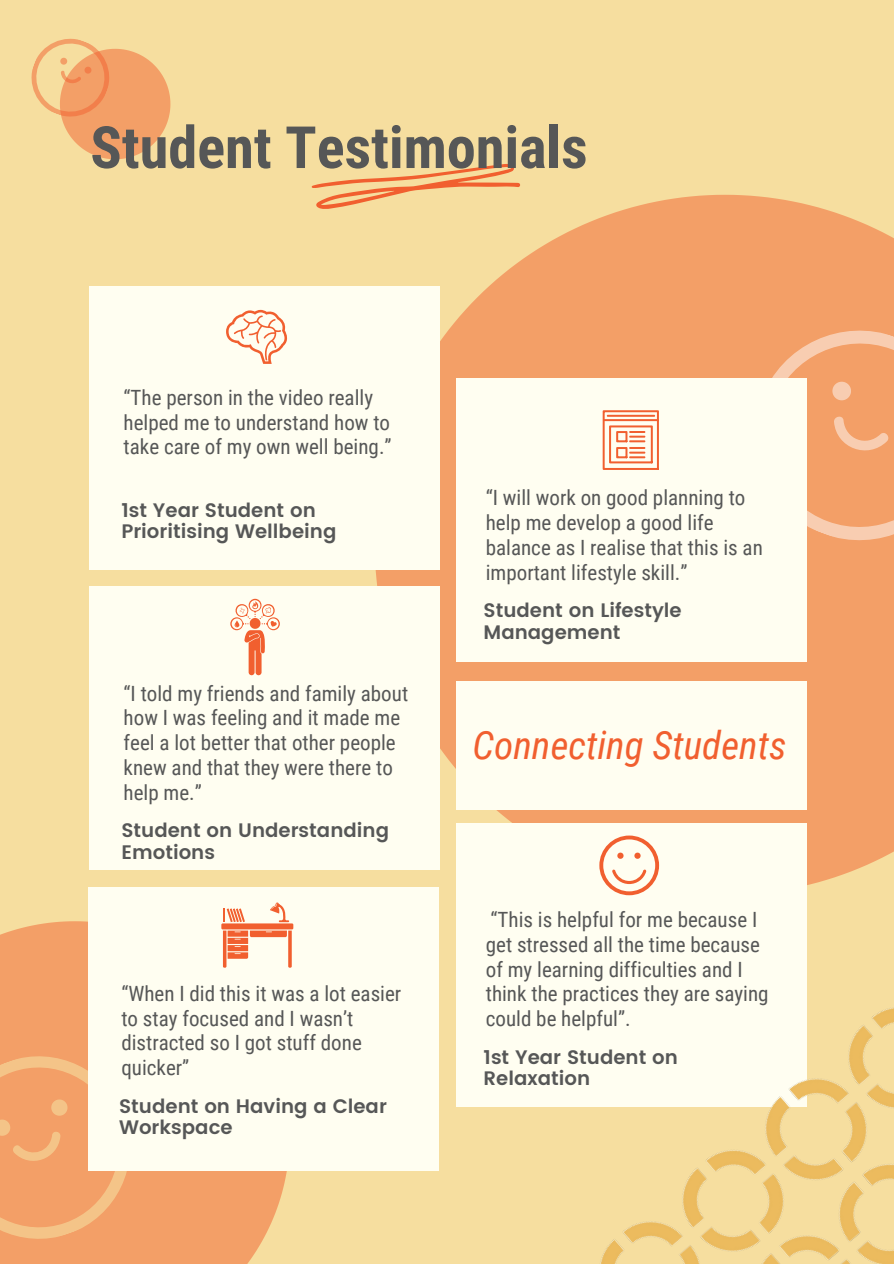
<style>
.page{position:relative;width:894px;height:1264px;background:#fff}
.page>*{position:absolute;margin:0;border:0;box-sizing:border-box;transform-origin:0 0}
.t1{font:700 58.2px "Roboto Condensed";color:#565757}
.t2{font:italic 39px "Roboto Condensed";color:#f15f2f}
.t3{font:21px/24.8px "Roboto Condensed";color:#565757}
.t4{font:600 19.5px/21.5px "Poppins";color:#565757}
</style>
<div class="page">
<div style="left:0;top:0;width:893px;height:1263px;background:#f6de9f"></div>
<svg style="left:375px;top:195px;width:518px;height:699px;fill:#f39f67"></svg>
<svg style="left:724px;top:301px;width:169px;height:269px;background:#f3a46f"></svg>
<svg style="left:823px;top:411px;width:69px;height:54px;background:#f3a773"></svg>
<svg style="left:829px;top:379px;width:24px;height:24px"></svg>
<svg style="left:31px;top:38px;width:139px;height:121px"></svg>
<svg style="left:0;top:921px;width:289px;height:342px;background:#f3a56c"></svg>
<svg style="left:0;top:1031px;width:155px;height:232px;background:#f3a46b"></svg>
<svg style="left:311px;top:164px;width:209px;height:45px"></svg>
<div style="left:89px;top:286px;width:350px;height:284px;background:#fffef1"></div>
<div style="left:455px;top:378px;width:351px;height:284px;background:#fffef1"></div>
<div style="left:89px;top:586px;width:350px;height:284px;background:#fffef1"></div>
<div style="left:88px;top:887px;width:350px;height:283px;background:#fffef1"></div>
<div style="left:455px;top:823px;width:351px;height:283px;background:#fffef1"></div>
<svg style="left:602px;top:410px;width:56px;height:60px"></svg>
<svg style="left:614px;top:835px;width:31px;height:5px"></svg>
<img style="left:573px;top:840px;width:320px;height:423px">
<svg style="left:226px;top:310px;width:61px;height:54px"></svg>
<svg style="left:230px;top:598px;width:50px;height:77px"></svg>
<svg style="left:223px;top:908px;width:22px;height:14px"></svg>
<svg style="left:270px;top:902px;width:19px;height:20px"></svg>
<div style="left:221px;top:923px;width:72px;height:6px;background:#f15f2f"></div>
<svg style="left:223px;top:930px;width:69px;height:37px"></svg>
<div style="left:455px;top:681px;width:351px;height:129px;background:#fffef1"></div>
<p class="t1" style="left:90px;top:114px;width:498px">Student Testimonials</p>
<p class="t3" style="left:124px;top:385px;width:269px">“The person in the video really helped me to understand how to take care of my own well being.”</p>
<p class="t4" style="left:121px;top:499px;width:216px">1st Year Student on<br>Prioritising Wellbeing</p>
<p class="t3" style="left:124px;top:681px;width:286px">“I told my friends and family about how I was feeling and it made me feel a lot better that other people knew and that they were there to help me.”</p>
<p class="t4" style="left:121px;top:820px;width:269px">Student on Understanding<br>Emotions</p>
<p class="t3" style="left:121px;top:981px;width:281px">“When I did this it was a lot easier to stay focused and I wasn’t distracted so I got stuff done quicker”</p>
<p class="t4" style="left:119px;top:1095px;width:269px">Student on Having a Clear<br>Workspace</p>
<p class="t3" style="left:485px;top:485px;width:278px">“I will work on good planning to help me develop a good life balance as I realise that this is an important lifestyle skill.”</p>
<p class="t4" style="left:483px;top:599px;width:200px">Student on Lifestyle<br>Management</p>
<p class="t2" style="left:472px;top:723px;width:315px">Connecting Students</p>
<p class="t3" style="left:485px;top:907px;width:284px">“This is helpful for me because I get stressed all the time because of my learning difficulties and I think the practices they are saying could be helpful”.</p>
<p class="t4" style="left:483px;top:1046px;width:196px">1st Year Student on<br>Relaxation</p>
</div>
